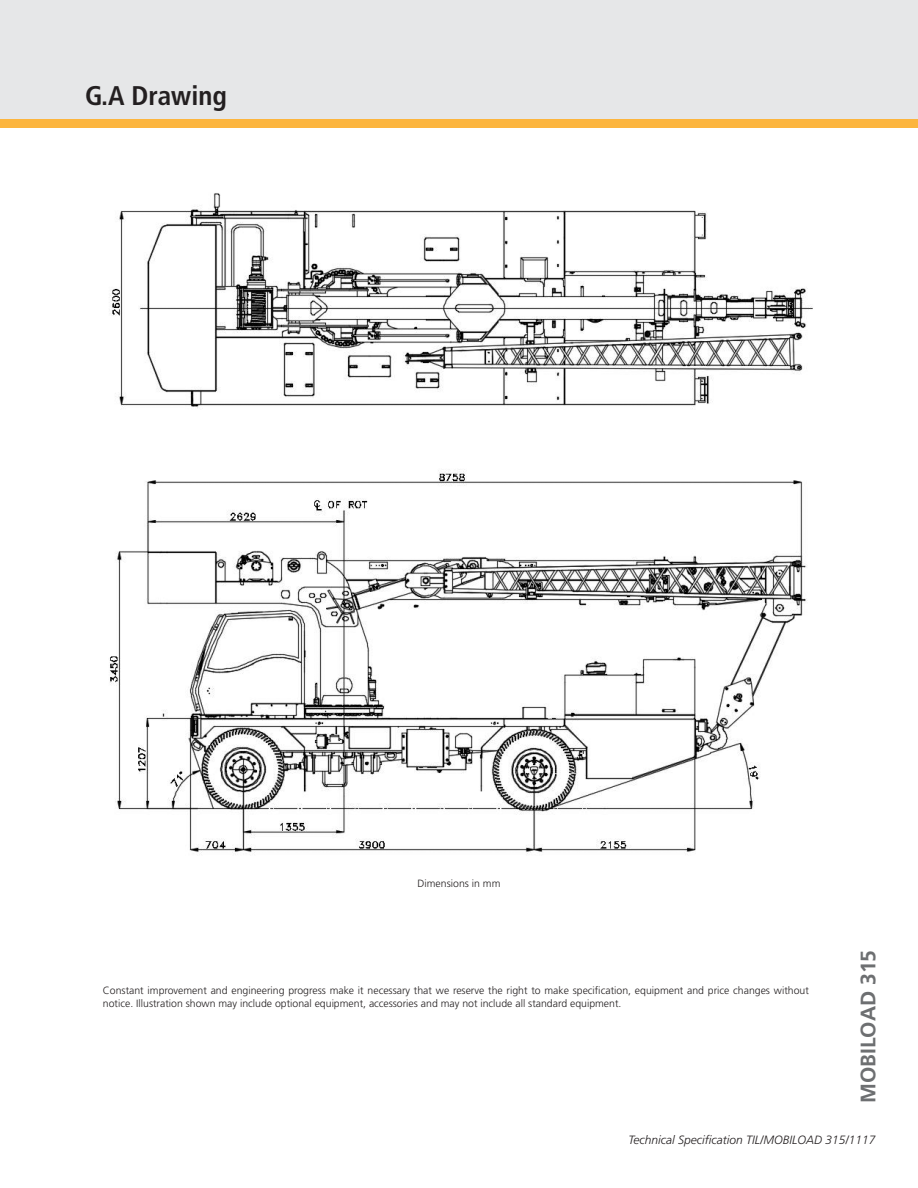
<style>
.page{position:relative;width:918px;height:1188px;background:#fff}
.page>*{position:absolute;margin:0;border:0;box-sizing:border-box;transform-origin:0 0}
.t1{font:700 condensed 27px "Frutiger";color:#231f20}
.t2{font:700 21px "Frutiger";color:#6d6f71}
.t3{font:italic 300 12px "Frutiger";color:#231f20}
.t4{font:300 10.5px/12.6px "Frutiger";color:#231f20}
</style>
<div class="page">
<img style="left:110px;top:193px;width:703px;height:661px">
<div style="left:0;top:0;width:918px;height:128px;background:#e6e7e8"></div>
<div style="left:0;top:119px;width:918px;height:9px;background:#fcb53e"></div>
<h1 class="t1" style="left:85px;top:80px;width:143px">G.A Drawing</h1>
<p class="t4" style="left:418px;top:877px;width:84px">Dimensions in mm</p>
<p class="t4" style="left:103px;top:985px;width:707px">Constant improvement and engineering progress make it necessary that we reserve the right to make specification, equipment and price changes without notice. Illustration shown may include optional equipment, accessories and may not include all standard equipment.</p>
<h2 class="t2" style="left:856px;top:1103px;width:154px;rotate:-90deg">MOBILOAD 315</h2>
<p class="t3" style="left:629px;top:1133px;width:248px">Technical Specification TIL/MOBILOAD 315/1117</p>
</div>
